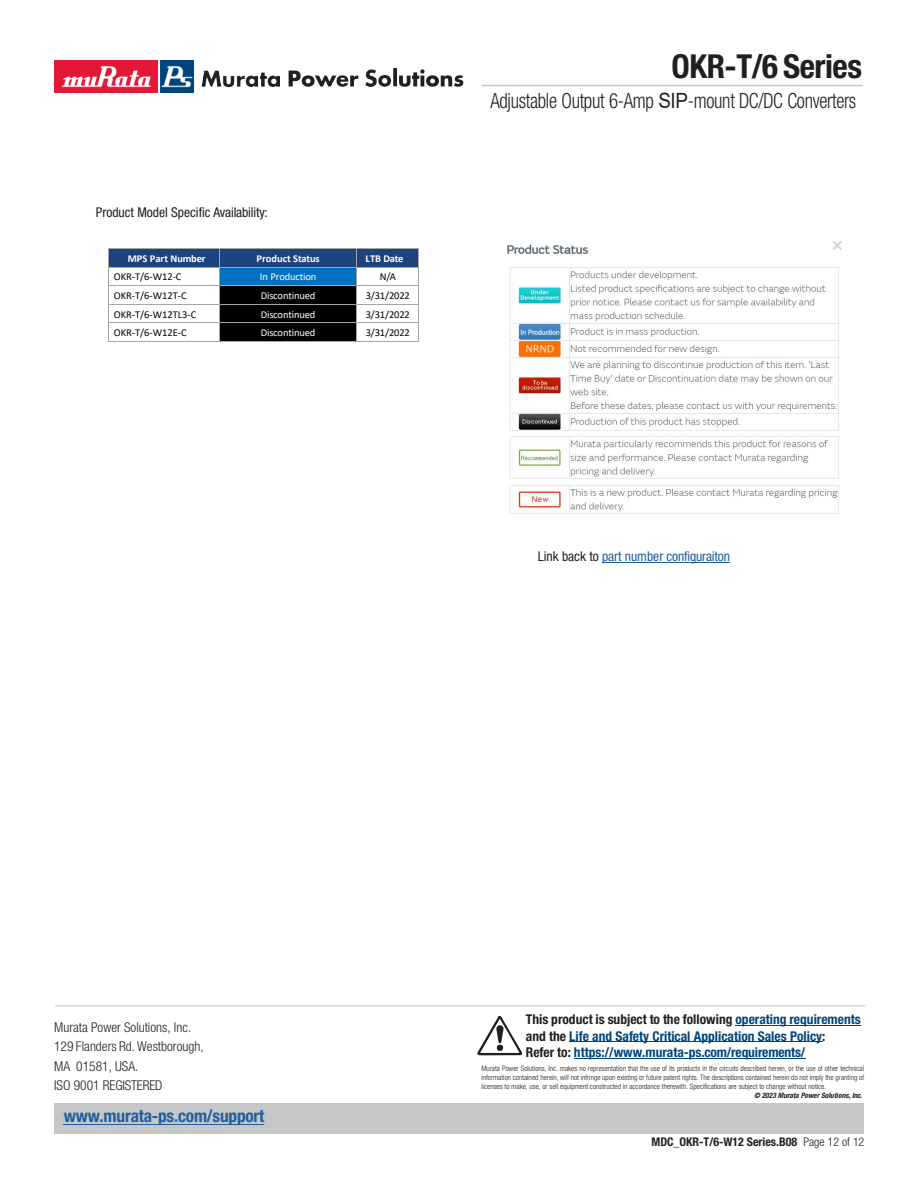
<style>
.page{position:relative;width:918px;height:1188px;background:#fff}
.page>*{position:absolute;margin:0;border:0;box-sizing:border-box;transform-origin:0 0}
.t1{font:700 condensed 33px "Helvetica Neue LT Std";letter-spacing:-.015em;color:#231f20}
.t2{font:300 condensed 21px "Helvetica Neue LT Std";letter-spacing:-.015em;color:#231f20;scale:.9 1}
.t3{font:700 condensed 17.25px "Helvetica Neue LT Std";letter-spacing:-.01em;color:#205e9e}
.t4{font:700 condensed 13.5px/16.2px "Helvetica Neue LT Std";color:#00447c}
.t5{font:300 condensed 13.5px/19.4px "Helvetica Neue LT Std";color:#231f20}
.t6{font:condensed 13.5px "Helvetica Neue LT Std";letter-spacing:-.005em;color:#231f20}
.t7{font:condensed 13.5px "Helvetica Neue LT Std";letter-spacing:-.005em;color:#205e9e}
.t8{font:700 condensed 12px "Helvetica Neue LT Std";color:#231f20}
.t9{font:10.5px "Calibri";letter-spacing:-.005em;color:#010202}
.t10{font:10.5px "Calibri";letter-spacing:-.015em;color:#fff}
.t11{font:700 10.5px "Calibri";letter-spacing:-.01em;color:#fff}
.t12{font:300 condensed 7.5px/9px "Helvetica Neue LT Std";color:#231f20;text-align:justify}
.t13{font:italic 700 condensed 7.5px "Helvetica Neue LT Std";color:#231f20}
.s1{font-family:"Arial";font-weight:400;font-stretch:normal}
.s2{color:#231f20}
.s3{font-weight:300}
</style>
<div class="page">
<div style="left:109px;top:249px;width:110px;height:18px;background:#1d437e"></div>
<div style="left:220px;top:249px;width:136px;height:18px;background:#1d437e"></div>
<div style="left:357px;top:249px;width:62px;height:18px;background:#1d437e"></div>
<hr style="left:109px;top:248px;width:110px;height:1px;background:#a6a5a5">
<hr style="left:220px;top:248px;width:136px;height:1px;background:#a6a5a5">
<hr style="left:357px;top:248px;width:62px;height:1px;background:#a6a5a5">
<div style="left:220px;top:267px;width:136px;height:18px;background:#0070c0"></div>
<hr style="left:109px;top:267px;width:110px;height:1px;background:#a6a5a5">
<hr style="left:220px;top:267px;width:136px;height:1px;background:#a6a5a5">
<hr style="left:357px;top:267px;width:62px;height:1px;background:#a6a5a5">
<div style="left:220px;top:286px;width:136px;height:18px;background:#000"></div>
<hr style="left:109px;top:285px;width:110px;height:1px;background:#a6a5a5">
<hr style="left:220px;top:285px;width:136px;height:1px;background:#a6a5a5">
<hr style="left:357px;top:285px;width:62px;height:1px;background:#a6a5a5">
<div style="left:220px;top:304px;width:136px;height:19px;background:#000"></div>
<hr style="left:109px;top:304px;width:110px;height:1px;background:#a6a5a5">
<hr style="left:220px;top:304px;width:136px;height:1px;background:#a6a5a5">
<hr style="left:357px;top:304px;width:62px;height:1px;background:#a6a5a5">
<div style="left:220px;top:323px;width:136px;height:18px;background:#000"></div>
<hr style="left:109px;top:323px;width:110px;height:1px;background:#a6a5a5">
<hr style="left:220px;top:323px;width:136px;height:1px;background:#a6a5a5">
<hr style="left:357px;top:323px;width:62px;height:1px;background:#a6a5a5">
<svg style="left:108px;top:248px;width:1px;height:94px"></svg>
<hr style="left:109px;top:341px;width:110px;height:1px;background:#a6a5a5">
<svg style="left:219px;top:248px;width:1px;height:94px"></svg>
<hr style="left:220px;top:341px;width:136px;height:1px;background:#a6a5a5">
<svg style="left:356px;top:248px;width:1px;height:94px"></svg>
<hr style="left:357px;top:341px;width:62px;height:1px;background:#a6a5a5">
<hr style="left:602px;top:562px;width:128px;height:1px;background:#205e9e">
<hr style="left:735px;top:1025px;width:126px;height:1px;background:#00447c">
<hr style="left:569px;top:1042px;width:253px;height:1px;background:#00447c">
<hr style="left:574px;top:1058px;width:231px;height:1px;background:#00447c">
<div style="left:54px;top:1103px;width:810px;height:30px;background:#c4c6c8"></div>
<hr style="left:64px;top:1124px;width:200px;height:1px;background:#205e9e">
<hr style="left:55px;top:1005px;width:810px;height:1px;background:#c4c6c8">
<hr style="left:482px;top:85px;width:381px;height:1px;background:#c4c6c8">
<img style="left:54px;top:60px;width:226px;height:32px">
<svg style="left:289px;top:71px;width:69px;height:16px"></svg>
<img style="left:365px;top:69px;width:32px;height:18px">
<svg style="left:399px;top:69px;width:64px;height:18px"></svg>
<svg style="left:477px;top:1016px;width:45px;height:39px"></svg>
<img style="left:508px;top:242px;width:334px;height:272px">
<h3 class="t6" style="left:96px;top:205px;width:173px">Product Model Specific Availability:</h3>
<h3 class="t11" style="left:128px;top:251px;width:79px">MPS Part Number</h3>
<h3 class="t11" style="left:257px;top:251px;width:65px">Product Status</h3>
<h3 class="t11" style="left:366px;top:251px;width:39px">LTB Date</h3>
<h3 class="t9" style="left:114px;top:270px;width:69px">OKR-T/6-W12-C</h3>
<h3 class="t10" style="left:260px;top:269px;width:58px">In Production</h3>
<h3 class="t9" style="left:380px;top:270px;width:18px">N/A</h3>
<h3 class="t9" style="left:114px;top:288px;width:75px">OKR-T/6-W12T-C</h3>
<h3 class="t10" style="left:261px;top:288px;width:56px">Discontinued</h3>
<h3 class="t9" style="left:366px;top:288px;width:46px">3/31/2022</h3>
<h3 class="t9" style="left:114px;top:307px;width:84px">OKR-T/6-W12TL3-C</h3>
<h3 class="t10" style="left:261px;top:307px;width:56px">Discontinued</h3>
<h3 class="t9" style="left:366px;top:307px;width:46px">3/31/2022</h3>
<h3 class="t9" style="left:114px;top:325px;width:75px">OKR-T/6-W12E-C</h3>
<h3 class="t10" style="left:261px;top:325px;width:56px">Discontinued</h3>
<h3 class="t9" style="left:366px;top:325px;width:46px">3/31/2022</h3>
<h1 class="t1" style="left:671px;top:46px;width:192px">OKR-T/6 Series</h1>
<h2 class="t2" style="left:490px;top:89px;width:408px">Adjustable Output 6-Amp <span class="s1">SIP</span>-mount DC/DC Converters</h2>
<h3 class="t7" style="left:538px;top:549px;width:194px"><span class="s2">Link back to</span> part number configuraiton</h3>
<h3 class="t5" style="left:54px;top:1017px;width:151px">Murata Power Solutions, Inc.<br>129 Flanders Rd. Westborough,<br>MA 01581, USA.<br>ISO 9001 REGISTERED</h3>
<h3 class="t4" style="left:526px;top:1011px;width:336px"><span class="s2">This product is subject to the following</span> operating requirements <span class="s2">and the</span> Life and Safety Critical Application Sales Policy<span class="s2">:<br>Refer to:</span> https://www.murata-ps.com/requirements/</h3>
<p class="t12" style="left:481px;top:1064px;width:384px">Murata Power Solutions, Inc. makes no representation that the use of its products in the circuits described herein, or the use of other technical information contained herein, will not infringe upon existing or future patent rights. The descriptions contained herein do not imply the granting of licenses to make, use, or sell equipment constructed in accordance therewith. Specifications are subject to change without notice.</p>
<p class="t13" style="left:754px;top:1091px;width:110px">© 2023 Murata Power Solutions, Inc.</p>
<h3 class="t8" style="left:652px;top:1134px;width:214px">MDC_OKR-T/6-W12 Series.B08 <span class="s3">Page 12 of 12</span></h3>
<h3 class="t3" style="left:64px;top:1106px;width:202px">www.murata-ps.com/support</h3>
</div>
